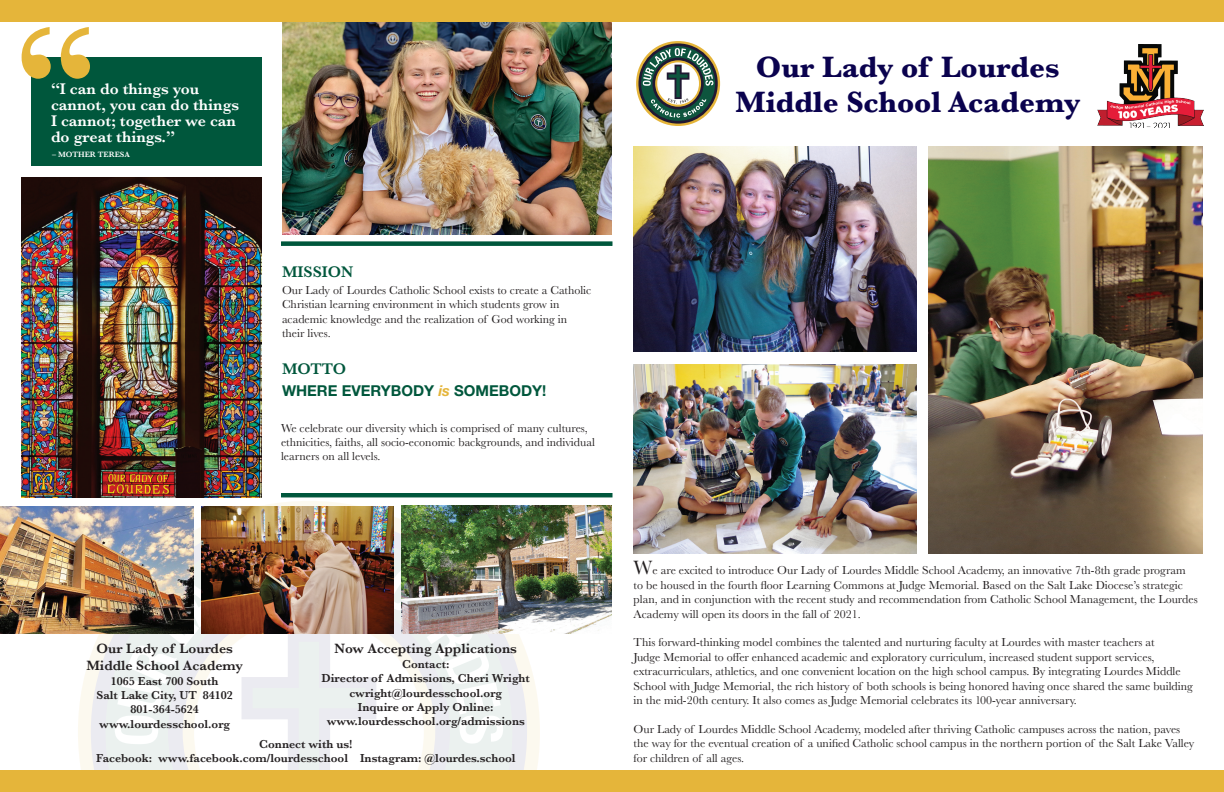
<style>
.page{position:relative;width:1224px;height:792px;background:#fff}
.page>*{position:absolute;margin:0;border:0;box-sizing:border-box;transform-origin:0 0}
.t1{font:700 30.6px/35.7px "Baskerville";color:#0a024e;text-align:center}
.t2{font:600 16px/16px "Baskerville";color:#fff}
.t3{font:600 16px "Baskerville";color:#00573c}
.t4{font:700 15px "Helvetica Neue LT Std";color:#00573c}
.t5{font:600 14px/16.8px "Baskerville";color:#231f20;text-align:center}
.t6{font:12px/14.4px "Baskerville";color:#231f20}
.t7{font:600 12px/14.4px "Baskerville";color:#231f20;text-align:center}
.t8{font:600 8px "Baskerville";color:#fff}
.s1{font-style:italic;color:#e5b53a}
.s2{font-size:20px}
</style>
<div class="page">
<svg style="left:78px;top:501px;width:462px;height:269px"></svg>
<svg style="left:91px;top:514px;width:436px;height:256px;fill:#ebebf1"></svg>
<svg style="left:115px;top:539px;width:388px;height:231px"></svg>
<img style="left:634px;top:147px;width:282px;height:205px">
<img style="left:202px;top:506px;width:191px;height:127px">
<img style="left:634px;top:364px;width:282px;height:189px">
<img style="left:0;top:506px;width:193px;height:127px">
<img style="left:22px;top:177px;width:240px;height:320px">
<div style="left:31px;top:57px;width:230px;height:108px;background:#00573c"></div>
<svg style="left:22px;top:27px;width:68px;height:52px"></svg>
<img style="left:402px;top:506px;width:210px;height:127px">
<img style="left:282px;top:22px;width:330px;height:212px">
<svg style="left:281px;top:241px;width:331px;height:5px;background:#16664d"></svg>
<hr style="left:281px;top:493px;width:331px;height:4px;background:#00573c">
<div style="left:0;top:0;width:1224px;height:22px;background:#e5b53a"></div>
<div style="left:0;top:770px;width:1224px;height:22px;background:#e5b53a"></div>
<img style="left:928px;top:147px;width:274px;height:406px">
<svg style="left:636px;top:41px;width:84px;height:85px"></svg>
<img style="left:1098px;top:44px;width:105px;height:84px">
<h2 class="t2" style="left:51px;top:81px;width:190px">“I can do things you cannot, you can do things<br>I cannot; together we can do great things.”</h2>
<p class="t8" style="left:52px;top:149px;width:79px">– MOTHER TERESA</p>
<h1 class="t1" style="left:735px;top:49px;width:346px">Our Lady of Lourdes<br>Middle School Academy</h1>
<h2 class="t3" style="left:282px;top:261px;width:73px">MISSION</h2>
<p class="t6" style="left:282px;top:283px;width:311px">Our Lady of Lourdes Catholic School exists to create a Catholic Christian learning environment in which students grow in academic knowledge and the realization of God working in their lives.</p>
<h2 class="t3" style="left:282px;top:358px;width:66px">MOTTO</h2>
<p class="t4" style="left:282px;top:381px;width:266px">WHERE EVERYBODY <span class="s1">is</span> SOMEBODY!</p>
<p class="t6" style="left:281px;top:421px;width:315px">We celebrate our diversity which is comprised of many cultures, ethnicities, faiths, all socio-economic backgrounds, and individual learners on all levels.</p>
<p class="t5" style="left:335px;top:640px;width:184px">Now Accepting Applications</p>
<p class="t7" style="left:322px;top:657px;width:210px">Contact:<br>Director of Admissions, Cheri Wright cwright@lourdesschool.org<br>Inquire or Apply Online: www.lourdesschool.org/admissions</p>
<p class="t7" style="left:96px;top:736px;width:421px">Connect with us!<br>Facebook: www.facebook.com/lourdesschool Instagram: @lourdes.school</p>
<p class="t5" style="left:86px;top:640px;width:158px">Our Lady of Lourdes<br>Middle School Academy</p>
<p class="t7" style="left:96px;top:673px;width:138px">1065 East 700 South<br>Salt Lake City, UT 84102<br>801-364-5624 www.lourdesschool.org</p>
<p class="t6" style="left:634px;top:564px;width:566px"><span class="s2">W</span>e are excited to introduce Our Lady of Lourdes Middle School Academy, an innovative 7th-8th grade program to be housed in the fourth floor Learning Commons at Judge Memorial. Based on the Salt Lake Diocese’s strategic plan, and in conjunction with the recent study and recommendation from Catholic School Management, the Lourdes Academy will open its doors in the fall of 2021.</p>
<p class="t6" style="left:634px;top:636px;width:561px">This forward-thinking model combines the talented and nurturing faculty at Lourdes with master teachers at<br>Judge Memorial to offer enhanced academic and exploratory curriculum, increased student support services, extracurriculars, athletics, and one convenient location on the high school campus. By integrating Lourdes Middle School with Judge Memorial, the rich history of both schools is being honored having once shared the same building in the mid-20th century. It also comes as Judge Memorial celebrates its 100-year anniversary.</p>
<p class="t6" style="left:634px;top:722px;width:562px">Our Lady of Lourdes Middle School Academy, modeled after thriving Catholic campuses across the nation, paves the way for the eventual creation of a unified Catholic school campus in the northern portion of the Salt Lake Valley for children of all ages.</p>
</div>
